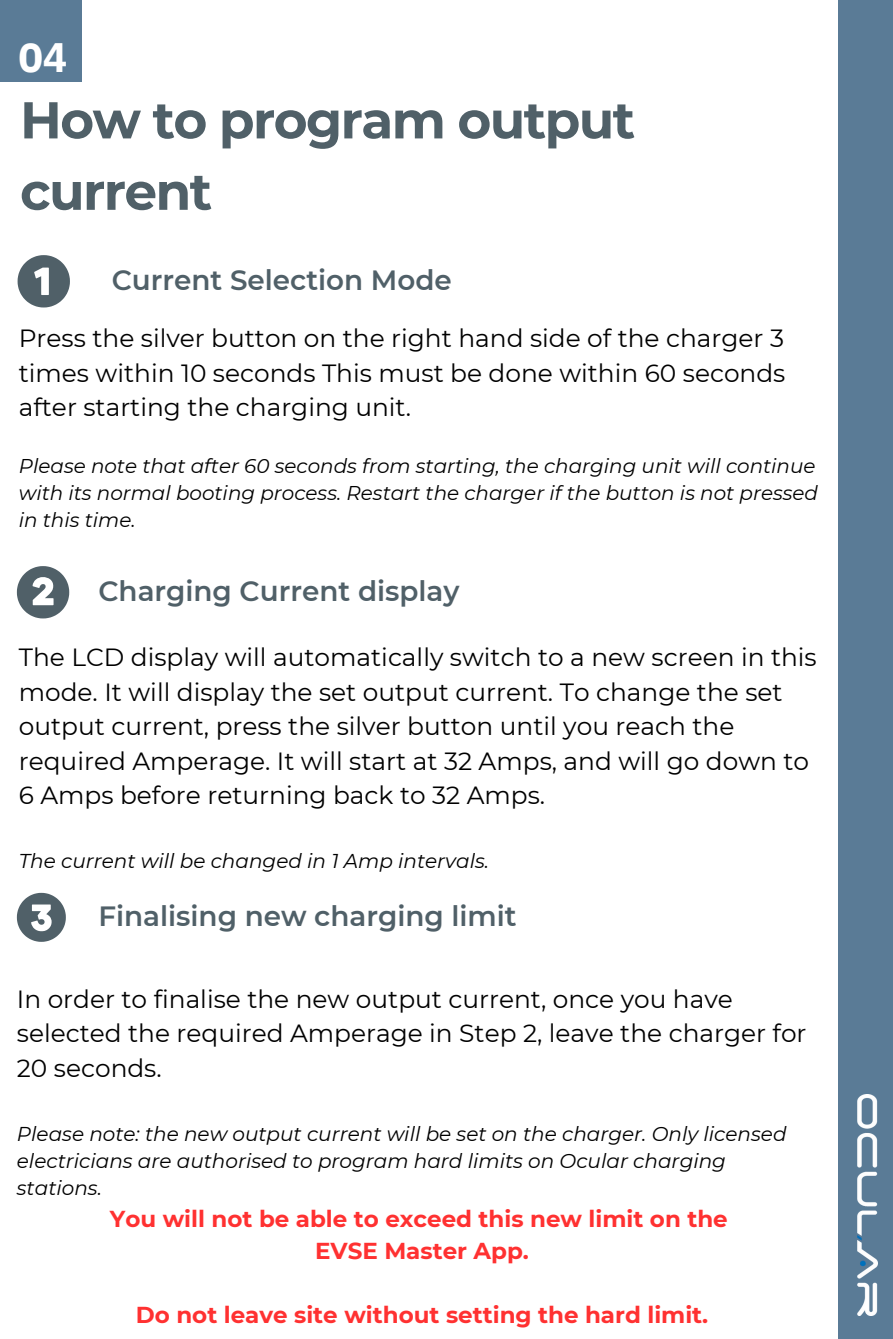
<style>
.page{position:relative;width:893px;height:1339px;background:#fff}
.page>*{position:absolute;margin:0;border:0;box-sizing:border-box;transform-origin:0 0}
.t1{font:700 51.75px/71.3px "Montserrat";letter-spacing:-.03em;color:#506068}
.t2{font:700 40.95px "IBM Plex Sans";color:#fff}
.t3{font:600 27.9px "Montserrat";color:#506068}
.t4{font:24.75px/34.4px "Montserrat";color:#000}
.t5{font:700 22.95px "Montserrat";color:#ff3131}
.t6{font:italic 20.03px/27px "Montserrat";color:#000}
</style>
<div class="page">
<div style="left:0;top:0;width:82px;height:81px;background:#5a7b96"></div>
<div style="left:838px;top:0;width:55px;height:1338px;background:#5a7b96"></div>
<img style="left:857px;top:1094px;width:20px;height:221px">
<svg style="left:18px;top:255px;width:52px;height:52px"></svg>
<svg style="left:17px;top:566px;width:52px;height:52px"></svg>
<svg style="left:17px;top:892px;width:49px;height:49px"></svg>
<p class="t2" style="left:18px;top:30px;width:51px">04</p>
<p class="t1" style="left:20px;top:84px;width:616px">How to program output current</p>
<p class="t3" style="left:112px;top:263px;width:341px">Current Selection Mode</p>
<p class="t4" style="left:19px;top:321px;width:768px;text-align:justify">Press the silver button on the right hand side of the charger 3 times within 10 seconds This must be done within 60 seconds after starting the charging unit.</p>
<p class="t6" style="left:19px;top:452px;width:801px">Please note that after 60 seconds from starting, the charging unit will continue with its normal booting process. Restart the charger if the button is not pressed in this time.</p>
<p class="t3" style="left:98px;top:573px;width:363px">Charging Current display</p>
<p class="t4" style="left:19px;top:640px;width:799px">The LCD display will automatically switch to a new screen in this mode. It will display the set output current. To change the set output current, press the silver button until you reach the required Amperage. It will start at 32 Amps, and will go down to 6 Amps before returning back to 32 Amps.</p>
<p class="t6" style="left:19px;top:847px;width:472px">The current will be changed in 1 Amp intervals.</p>
<p class="t3" style="left:98px;top:899px;width:419px">Finalising new charging limit</p>
<p class="t4" style="left:17px;top:981px;width:791px">In order to finalise the new output current, once you have selected the required Amperage in Step 2, leave the charger for<br>20 seconds.</p>
<p class="t6" style="left:17px;top:1119px;width:771px">Please note: the new output current will be set on the charger. Only licensed electricians are authorised to program hard limits on Ocular charging stations.</p>
<p class="t5" style="left:110px;top:1204px;width:619px">You will not be able to exceed this new limit on the</p>
<p class="t5" style="left:315px;top:1236px;width:215px">EVSE Master App.</p>
<p class="t5" style="left:136px;top:1300px;width:574px">Do not leave site without setting the hard limit.</p>
</div>
